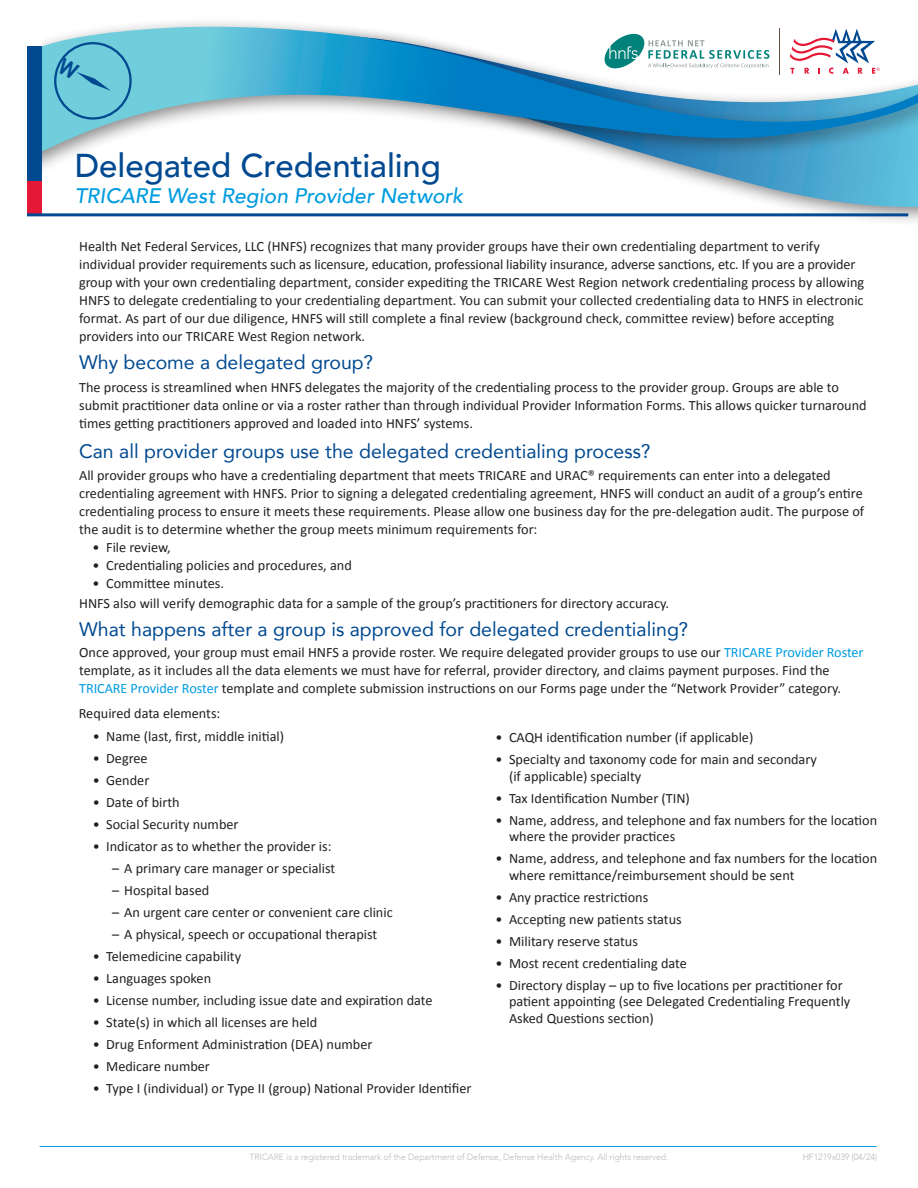
<style>
.page{position:relative;width:918px;height:1188px;background:#fff}
.page>*{position:absolute;margin:0;border:0;box-sizing:border-box;transform-origin:0 0}
.t1{font:500 33px "Avenir";color:#014990}
.t2{font:italic 500 21px "Avenir";color:#009cdf}
.t3{font:19.5px "Avenir";color:#014990}
.t4{font:14.25px/18px "Calibri";color:#231f20}
.t5{font:300 9px "Avenir";letter-spacing:-.01em;color:#bcbdc0}
.t6{font:300 9px "Avenir";letter-spacing:-.01em;color:#b8b9bc}
.s1{color:#009cdf}
</style>
<div class="page">
<hr style="left:40px;top:1146px;width:837px;height:1px;background:#009cdf">
<div style="left:30px;top:0;width:888px;height:227px;background:#231f20;opacity:.54"></div>
<svg style="left:41px;top:191px;width:877px;height:17px"></svg>
<div style="left:0;top:16px;width:918px;height:175px;background:#231f20;opacity:.54"></div>
<svg style="left:41px;top:27px;width:877px;height:146px"></svg>
<div style="left:0;top:20px;width:41px;height:201px;background:#fff"></div>
<div style="left:27px;top:46px;width:14px;height:156px;background:#014990"></div>
<div style="left:27px;top:181px;width:14px;height:34px;background:#e51836"></div>
<div style="left:54px;top:42px;width:78px;height:78px;border:2px solid #014990;border-radius:50%"></div>
<hr style="left:27px;top:213px;width:881px;height:3px;background:#014990">
<svg style="left:56px;top:57px;width:55px;height:34px;background:#66c1d5"></svg>
<h1 class="t1" style="left:75px;top:137px;width:368px">Delegated Credentialing</h1>
<h2 class="t2" style="left:75px;top:183px;width:390px">TRICARE West Region Provider Network</h2>
<p class="t4" style="left:79px;top:236px;width:787px">Health Net Federal Services, LLC (HNFS) recognizes that many provider groups have their own credentialing department to verify individual provider requirements such as licensure, education, professional liability insurance, adverse sanctions, etc. If you are a provider group with your own credentialing department, consider expediting the TRICARE West Region network credentialing process by allowing HNFS to delegate credentialing to your credentialing department. You can submit your collected credentialing data to HNFS in electronic format. As part of our due diligence, HNFS will still complete a final review (background check, committee review) before accepting providers into our TRICARE West Region network.</p>
<h2 class="t3" style="left:79px;top:347px;width:296px">Why become a delegated group?</h2>
<p class="t4" style="left:79px;top:377px;width:789px">The process is streamlined when HNFS delegates the majority of the credentialing process to the provider group. Groups are able to submit practitioner data online or via a roster rather than through individual Provider Information Forms. This allows quicker turnaround times getting practitioners approved and loaded into HNFS’ systems.</p>
<h2 class="t3" style="left:79px;top:435px;width:573px">Can all provider groups use the delegated credentialing process?</h2>
<p class="t4" style="left:79px;top:466px;width:787px">All provider groups who have a credentialing department that meets TRICARE and URAC® requirements can enter into a delegated credentialing agreement with HNFS. Prior to signing a delegated credentialing agreement, HNFS will conduct an audit of a group’s entire credentialing process to ensure it meets these requirements. Please allow one business day for the pre-delegation audit. The purpose of the audit is to determine whether the group meets minimum requirements for:</p>
<p class="t4" style="left:93px;top:538px;width:79px">• File review,</p>
<p class="t4" style="left:93px;top:556px;width:261px">• Credentialing policies and procedures, and</p>
<p class="t4" style="left:93px;top:574px;width:133px">• Committee minutes.</p>
<p class="t4" style="left:79px;top:593px;width:592px">HNFS also will verify demographic data for a sample of the group’s practitioners for directory accuracy.</p>
<h2 class="t3" style="left:79px;top:614px;width:611px">What happens after a group is approved for delegated credentialing?</h2>
<p class="t4" style="left:79px;top:643px;width:786px">Once approved, your group must email HNFS a provide roster. We require delegated provider groups to use our <span class="s1">TRICARE Provider Roster </span>template, as it includes all the data elements we must have for referral, provider directory, and claims payment purposes. Find the<br><span class="s1">TRICARE Provider Roster</span> template and complete submission instructions on our Forms page under the “Network Provider” category.</p>
<p class="t4" style="left:79px;top:704px;width:143px">Required data elements:</p>
<p class="t4" style="left:93px;top:727px;width:193px">• Name (last, first, middle initial)</p>
<p class="t4" style="left:93px;top:749px;width:57px">• Degree</p>
<p class="t4" style="left:93px;top:771px;width:58px">• Gender</p>
<p class="t4" style="left:93px;top:793px;width:88px">• Date of birth</p>
<p class="t4" style="left:93px;top:815px;width:147px">• Social Security number</p>
<p class="t4" style="left:93px;top:837px;width:240px">• Indicator as to whether the provider is:</p>
<p class="t4" style="left:112px;top:859px;width:225px">– A primary care manager or specialist</p>
<p class="t4" style="left:112px;top:881px;width:99px">– Hospital based</p>
<p class="t4" style="left:112px;top:903px;width:282px">– An urgent care center or convenient care clinic</p>
<p class="t4" style="left:112px;top:925px;width:267px">– A physical, speech or occupational therapist</p>
<p class="t4" style="left:93px;top:947px;width:150px">• Telemedicine capability</p>
<p class="t4" style="left:93px;top:969px;width:120px">• Languages spoken</p>
<p class="t4" style="left:93px;top:991px;width:341px">• License number, including issue date and expiration date</p>
<p class="t4" style="left:93px;top:1013px;width:226px">• State(s) in which all licenses are held</p>
<p class="t4" style="left:93px;top:1035px;width:281px">• Drug Enforment Administration (DEA) number</p>
<p class="t4" style="left:93px;top:1057px;width:119px">• Medicare number</p>
<p class="t4" style="left:93px;top:1079px;width:380px">• Type I (individual) or Type II (group) National Provider Identifier</p>
<p class="t4" style="left:496px;top:728px;width:259px">• CAQH identification number (if applicable)</p>
<p class="t4" style="left:509px;top:751px;width:309px;line-height:16.5px;text-indent:-13px">• Specialty and taxonomy code for main and secondary (if applicable) specialty</p>
<p class="t4" style="left:496px;top:789px;width:196px">• Tax Identification Number (TIN)</p>
<p class="t4" style="left:509px;top:811px;width:370px;line-height:16.5px;text-indent:-13px">• Name, address, and telephone and fax numbers for the location where the provider practices</p>
<p class="t4" style="left:509px;top:850px;width:370px;line-height:16.5px;text-indent:-13px">• Name, address, and telephone and fax numbers for the location where remittance/reimbursement should be sent</p>
<p class="t4" style="left:496px;top:888px;width:154px">• Any practice restrictions</p>
<p class="t4" style="left:496px;top:910px;width:188px">• Accepting new patients status</p>
<p class="t4" style="left:496px;top:932px;width:144px">• Military reserve status</p>
<p class="t4" style="left:496px;top:954px;width:193px">• Most recent credentialing date</p>
<p class="t4" style="left:509px;top:976px;width:343px;line-height:16.5px;text-indent:-13px">• Directory display – up to five locations per practitioner for patient appointing (see Delegated Credentialing Frequently<br>Asked Questions section)</p>
<p class="t5" style="left:249px;top:1152px;width:421px">TRICARE is a registered trademark of the Department of Defense, Defense Health Agency. All rights reserved.</p>
<p class="t6" style="left:803px;top:1152px;width:76px">HF1219x039 (04/24)</p>
</div>
